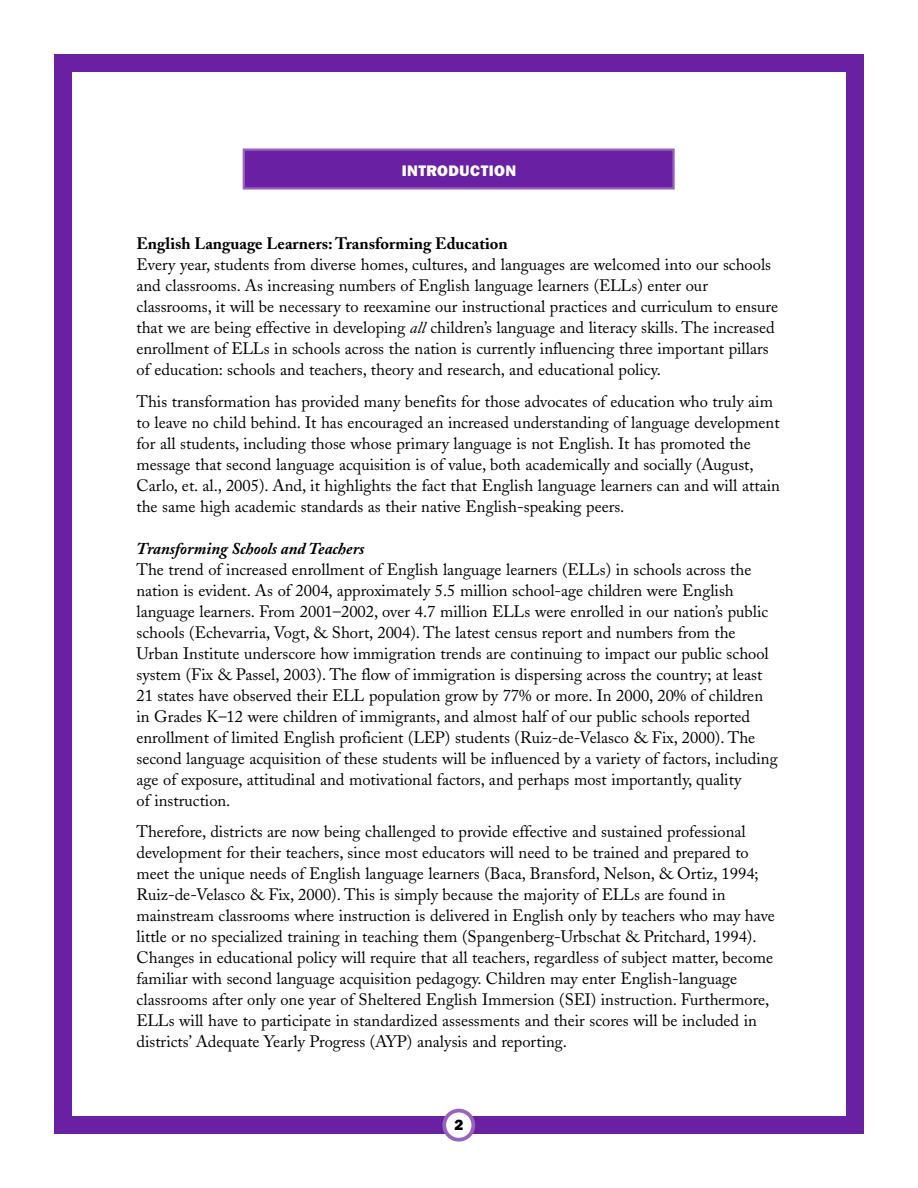
<style>
.page{position:relative;width:918px;height:1188px;background:#fff}
.page>*{position:absolute;margin:0;border:0;box-sizing:border-box;transform-origin:0 0}
.t1{font:16.5px/21px "Adobe Caslon";color:#000}
.t2{font:700 16.5px "Adobe Caslon";color:#000}
.t3{font:italic 700 16.5px "Adobe Caslon";color:#000}
.t4{font:800 15.3px "Franklin Gothic";letter-spacing:.03em;color:#fff}
.t5{font:800 15px "Franklin Gothic";color:#000}
.s1{font-style:italic}
</style>
<div class="page">
<div style="left:54px;top:54px;width:810px;height:1080px;border:18px solid #6a20a2"></div>
<svg style="left:442px;top:1109px;width:33px;height:33px"></svg>
<div style="left:244px;top:150px;width:430px;height:38px;background:#6a20a2"></div>
<div style="left:243px;top:148px;width:432px;height:42px;border:2px solid #9763be"></div>
<p class="t4" style="left:402px;top:165px;width:116px">INTRODUCTION</p>
<p class="t2" style="left:136px;top:237px;width:373px">English Language Learners: Transforming Education</p>
<p class="t1" style="left:136px;top:256px;width:643px">Every year, students from diverse homes, cultures, and languages are welcomed into our schools and classrooms. As increasing numbers of English language learners (ELLs) enter our classrooms, it will be necessary to reexamine our instructional practices and curriculum to ensure that we are being effective in developing <span class="s1">all</span> children’s language and literacy skills. The increased enrollment of ELLs in schools across the nation is currently influencing three important pillars of education: schools and teachers, theory and research, and educational policy.</p>
<p class="t1" style="left:136px;top:393px;width:645px">This transformation has provided many benefits for those advocates of education who truly aim to leave no child behind. It has encouraged an increased understanding of language development for all students, including those whose primary language is not English. It has promoted the message that second language acquisition is of value, both academically and socially (August, Carlo, et. al., 2005). And, it highlights the fact that English language learners can and will attain the same high academic standards as their native English-speaking peers.</p>
<p class="t3" style="left:136px;top:543px;width:230px">Transforming Schools and Teachers</p>
<p class="t1" style="left:136px;top:561px;width:643px">The trend of increased enrollment of English language learners (ELLs) in schools across the nation is evident. As of 2004, approximately 5.5 million school-age children were English language learners. From 2001–2002, over 4.7 million ELLs were enrolled in our nation’s public schools (Echevarria, Vogt, &amp; Short, 2004). The latest census report and numbers from the Urban Institute underscore how immigration trends are continuing to impact our public school system (Fix &amp; Passel, 2003). The flow of immigration is dispersing across the country; at least 21 states have observed their ELL population grow by 77% or more. In 2000, 20% of children in Grades K–12 were children of immigrants, and almost half of our public schools reported enrollment of limited English proficient (LEP) students (Ruiz-de-Velasco &amp; Fix, 2000). The second language acquisition of these students will be influenced by a variety of factors, including age of exposure, attitudinal and motivational factors, and perhaps most importantly, quality<br>of instruction.</p>
<p class="t1" style="left:136px;top:823px;width:640px">Therefore, districts are now being challenged to provide effective and sustained professional development for their teachers, since most educators will need to be trained and prepared to meet the unique needs of English language learners (Baca, Bransford, Nelson, &amp; Ortiz, 1994; Ruiz-de-Velasco &amp; Fix, 2000). This is simply because the majority of ELLs are found in mainstream classrooms where instruction is delivered in English only by teachers who may have little or no specialized training in teaching them (Spangenberg-Urbschat &amp; Pritchard, 1994).<br>Changes in educational policy will require that all teachers, regardless of subject matter, become familiar with second language acquisition pedagogy. Children may enter English-language classrooms after only one year of Sheltered English Immersion (SEI) instruction. Furthermore, ELLs will have to participate in standardized assessments and their scores will be included in districts’ Adequate Yearly Progress (AYP) analysis and reporting.</p>
<p class="t5" style="left:455px;top:1120px;width:10px">2</p>
</div>
